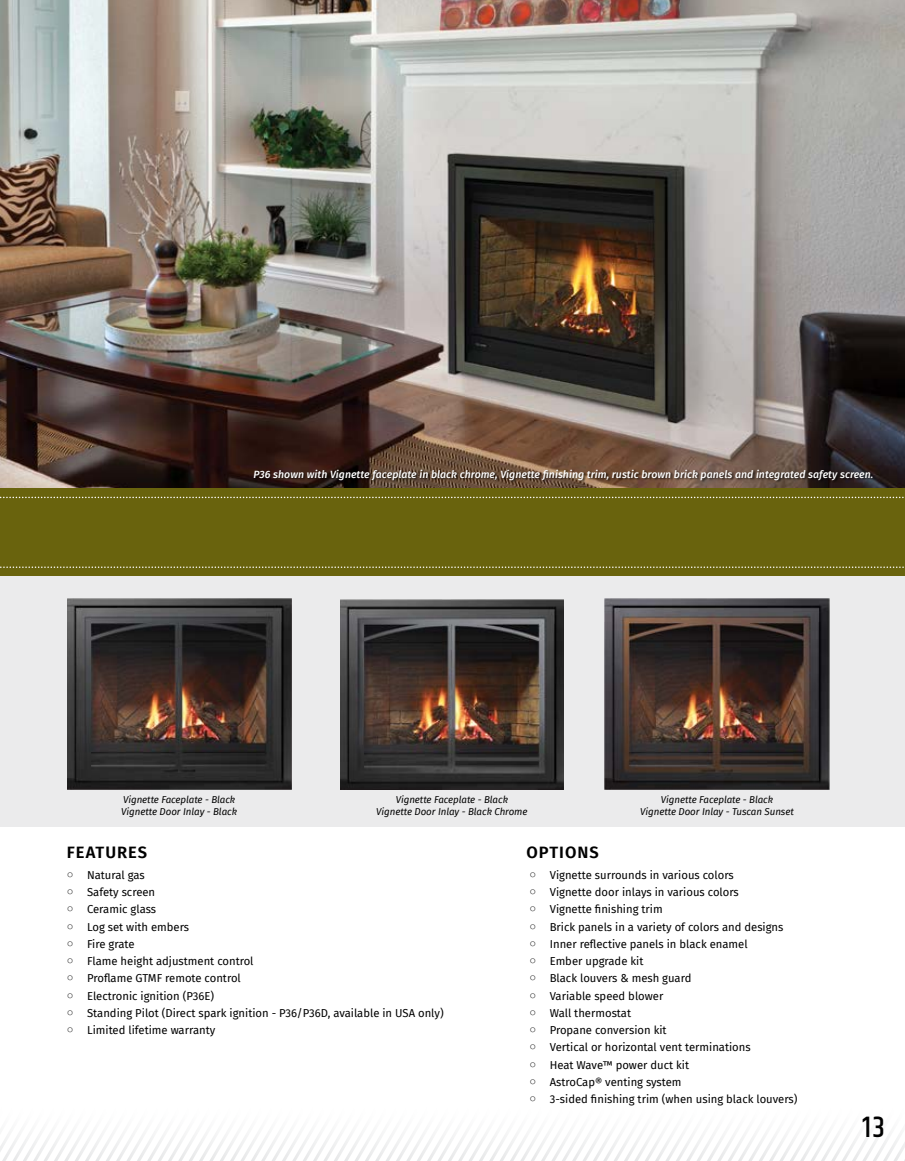
<style>
.page{position:relative;width:905px;height:1161px;background:#fff}
.page>*{position:absolute;margin:0;border:0;box-sizing:border-box;transform-origin:0 0}
.t1{font:500 30px "Khand";color:#000}
.t2{font:600 16.5px "Fira Sans";letter-spacing:.06em;color:#000}
.t3{font:11.25px "Fira Sans";color:#000}
.t4{font:italic 500 10.5px "Fira Sans";letter-spacing:.005em;color:#fff}
.t5{font:italic 9.75px/12px "Fira Sans";letter-spacing:-.005em;color:#000;text-align:center}
.s1{font-family:"Arial Unicode MS"}
</style>
<div class="page">
<svg style="left:0;top:1134px;width:904px;height:27px"></svg>
<img style="left:1px;top:0;width:903px;height:488px">
<img style="left:0;top:0;width:1px;height:512px">
<div style="left:0;top:541px;width:904px;height:286px;background:#ebebec"></div>
<div style="left:0;top:488px;width:904px;height:88px;background:#69630d"></div>
<svg style="left:0;top:566px;width:905px;height:2px"></svg>
<svg style="left:0;top:497px;width:905px;height:1px"></svg>
<div style="left:254px;top:469px;width:622px;height:15px;background:#000;opacity:.75"></div>
<img style="left:604px;top:598px;width:225px;height:191px">
<img style="left:340px;top:600px;width:223px;height:189px">
<img style="left:67px;top:598px;width:224px;height:191px">
<p class="t4" style="left:253px;top:466px;width:621px">P36 shown with Vignette faceplate in black chrome, Vignette finishing trim, rustic brown brick panels and integrated safety screen.</p>
<p class="t5" style="left:121px;top:794px;width:117px;text-align:left">Vignette Faceplate - Black<br>Vignette Door Inlay - Black</p>
<p class="t5" style="left:376px;top:794px;width:153px">Vignette Faceplate - Black<br>Vignette Door Inlay - Black Chrome</p>
<p class="t5" style="left:640px;top:794px;width:155px">Vignette Faceplate - Black<br>Vignette Door Inlay - Tuscan Sunset</p>
<h2 class="t2" style="left:67px;top:839px;width:82px">FEATURES</h2>
<h2 class="t2" style="left:526px;top:839px;width:74px">OPTIONS</h2>
<p class="t3" style="left:67px;top:867px;width:79px"><span class="s1">○</span> Natural gas</p>
<p class="t3" style="left:67px;top:884px;width:90px"><span class="s1">○</span> Safety screen</p>
<p class="t3" style="left:67px;top:901px;width:91px"><span class="s1">○</span> Ceramic glass</p>
<p class="t3" style="left:67px;top:918px;width:124px"><span class="s1">○</span> Log set with embers</p>
<p class="t3" style="left:67px;top:936px;width:69px"><span class="s1">○</span> Fire grate</p>
<p class="t3" style="left:67px;top:953px;width:188px"><span class="s1">○</span> Flame height adjustment control</p>
<p class="t3" style="left:67px;top:970px;width:175px"><span class="s1">○</span> Proflame GTMF remote control</p>
<p class="t3" style="left:67px;top:987px;width:149px"><span class="s1">○</span> Electronic ignition (P36E)</p>
<p class="t3" style="left:67px;top:1004px;width:378px"><span class="s1">○</span> Standing Pilot (Direct spark ignition - P36/P36D, available in USA only)</p>
<p class="t3" style="left:67px;top:1022px;width:150px"><span class="s1">○</span> Limited lifetime warranty</p>
<p class="t3" style="left:529px;top:866px;width:206px"><span class="s1">○</span> Vignette surrounds in various colors</p>
<p class="t3" style="left:529px;top:884px;width:211px"><span class="s1">○</span> Vignette door inlays in various colors</p>
<p class="t3" style="left:529px;top:901px;width:135px"><span class="s1">○</span> Vignette finishing trim</p>
<p class="t3" style="left:529px;top:918px;width:255px"><span class="s1">○</span> Brick panels in a variety of colors and designs</p>
<p class="t3" style="left:529px;top:935px;width:220px"><span class="s1">○</span> Inner reflective panels in black enamel</p>
<p class="t3" style="left:529px;top:953px;width:115px"><span class="s1">○</span> Ember upgrade kit</p>
<p class="t3" style="left:529px;top:970px;width:163px"><span class="s1">○</span> Black louvers &amp; mesh guard</p>
<p class="t3" style="left:529px;top:987px;width:135px"><span class="s1">○</span> Variable speed blower</p>
<p class="t3" style="left:529px;top:1004px;width:103px"><span class="s1">○</span> Wall thermostat</p>
<p class="t3" style="left:529px;top:1022px;width:139px"><span class="s1">○</span> Propane conversion kit</p>
<p class="t3" style="left:529px;top:1039px;width:223px"><span class="s1">○</span> Vertical or horizontal vent terminations</p>
<p class="t3" style="left:529px;top:1056px;width:161px"><span class="s1">○</span> Heat Wave™ power duct kit</p>
<p class="t3" style="left:529px;top:1073px;width:153px"><span class="s1">○</span> AstroCap® venting system</p>
<p class="t3" style="left:529px;top:1091px;width:269px"><span class="s1">○</span> 3-sided finishing trim (when using black louvers)</p>
<h1 class="t1" style="left:862px;top:1108px;width:24px">13</h1>
</div>
